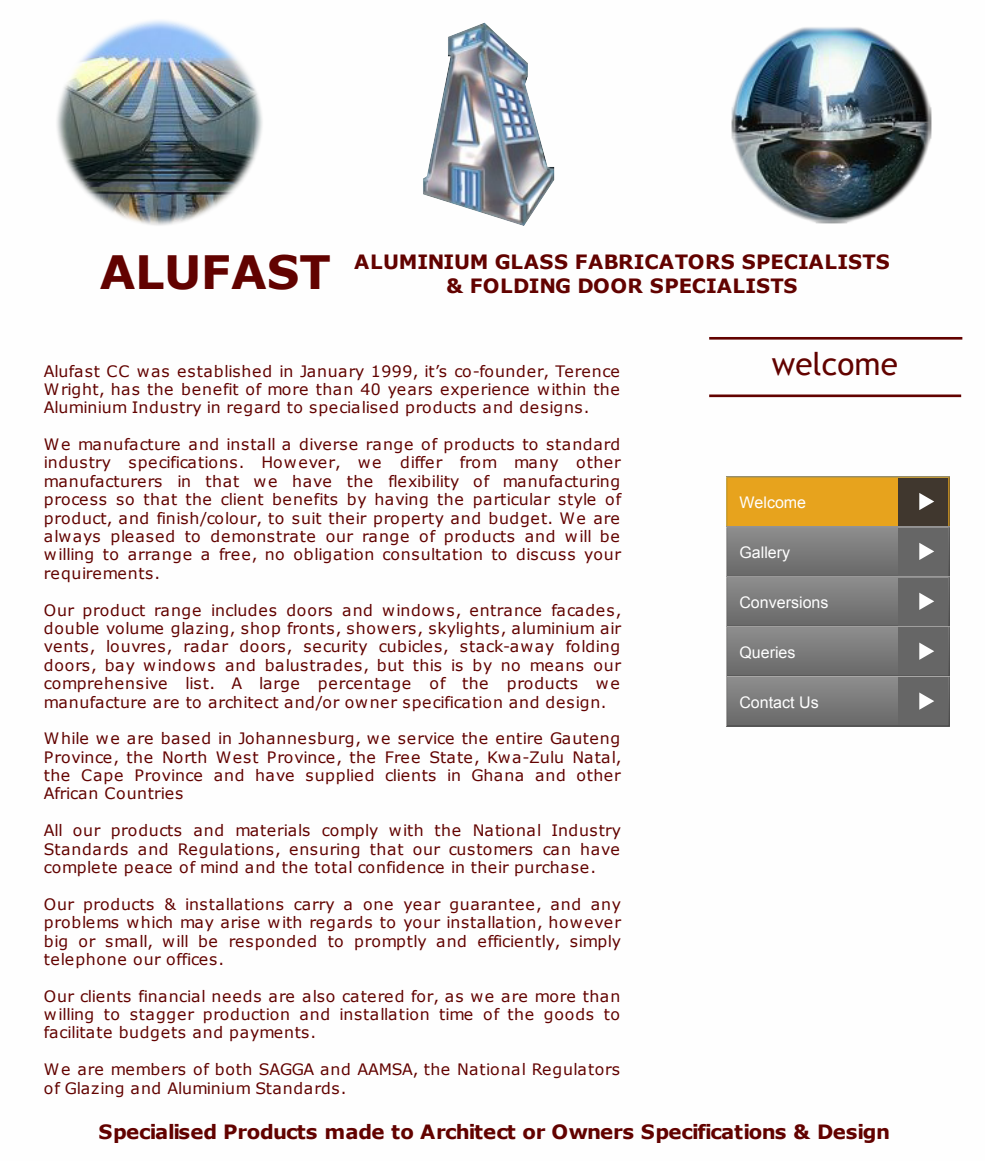
<style>
.page{position:relative;width:985px;height:1161px;background:#fff}
.page>*{position:absolute;margin:0;border:0;box-sizing:border-box;transform-origin:0 0}
.t1{font:700 45.85px "Verdana";letter-spacing:-.005em;color:#620200}
.t2{font:31.5px "Trebuchet MS";letter-spacing:.005em;color:#620200}
.t3{font:700 19.6px "Verdana";letter-spacing:-.03em;color:#620200}
.t4{font:700 19.6px/23.6px "Verdana";letter-spacing:.01em;color:#620200;text-align:center}
.t5{font:15.92px "Arial";color:#fefefe}
.t6{font:15.75px/18.4px "Verdana";letter-spacing:.03em;color:#620200;text-align:justify}
</style>
<div class="page">
<hr style="left:709px;top:337px;width:253px;height:2px;background:#620200">
<hr style="left:709px;top:394px;width:252px;height:3px;background:#620200">
<img style="left:731px;top:27px;width:201px;height:197px">
<img style="left:56px;top:20px;width:207px;height:206px">
<img style="left:423px;top:23px;width:131px;height:203px">
<svg style="left:726px;top:476px;width:223px;height:250px;background:#877c67"></svg>
<h1 class="t1" style="left:100px;top:254px;width:232px">ALUFAST</h1>
<p class="t4" style="left:354px;top:252px;width:537px">ALUMINIUM GLASS FABRICATORS SPECIALISTS &amp; FOLDING DOOR SPECIALISTS</p>
<p class="t6" style="left:44px;top:363px;width:577px">Alufast CC was established in January 1999, it’s co-founder, Terence Wright, has the benefit of more than 40 years experience within the Aluminium Industry in regard to specialised products and designs.</p>
<p class="t6" style="left:44px;top:436px;width:578px">We manufacture and install a diverse range of products to standard industry specifications. However, we differ from many other manufacturers in that we have the flexibility of manufacturing process so that the client benefits by having the particular style of product, and finish/colour, to suit their property and budget. We are always pleased to demonstrate our range of products and will be willing to arrange a free, no obligation consultation to discuss your requirements.</p>
<p class="t6" style="left:44px;top:602px;width:579px">Our product range includes doors and windows, entrance facades, double volume glazing, shop fronts, showers, skylights, aluminium air vents, louvres, radar doors, security cubicles, stack-away folding doors, bay windows and balustrades, but this is by no means our comprehensive list. A large percentage of the products we manufacture are to architect and/or owner specification and design.</p>
<p class="t6" style="left:44px;top:730px;width:579px">While we are based in Johannesburg, we service the entire Gauteng Province, the North West Province, the Free State, Kwa-Zulu Natal, the Cape Province and have supplied clients in Ghana and other African Countries</p>
<p class="t6" style="left:44px;top:822px;width:578px">All our products and materials comply with the National Industry Standards and Regulations, ensuring that our customers can have complete peace of mind and the total confidence in their purchase.</p>
<p class="t6" style="left:44px;top:896px;width:578px">Our products &amp; installations carry a one year guarantee, and any problems which may arise with regards to your installation, however big or small, will be responded to promptly and efficiently, simply telephone our offices.</p>
<p class="t6" style="left:44px;top:987px;width:578px">Our clients financial needs are also catered for, as we are more than willing to stagger production and installation time of the goods to facilitate budgets and payments.</p>
<p class="t6" style="left:44px;top:1061px;width:577px">We are members of both SAGGA and AAMSA, the National Regulators of Glazing and Aluminium Standards.</p>
<h2 class="t2" style="left:771px;top:351px;width:128px">welcome</h2>
<p class="t5" style="left:739px;top:496px;width:68px">Welcome</p>
<p class="t5" style="left:739px;top:546px;width:52px">Gallery</p>
<p class="t5" style="left:739px;top:596px;width:91px">Conversions</p>
<p class="t5" style="left:739px;top:646px;width:58px">Queries</p>
<p class="t5" style="left:739px;top:696px;width:81px">Contact Us</p>
<p class="t3" style="left:98px;top:1123px;width:793px">Specialised Products made to Architect or Owners Specifications &amp; Design</p>
</div>
